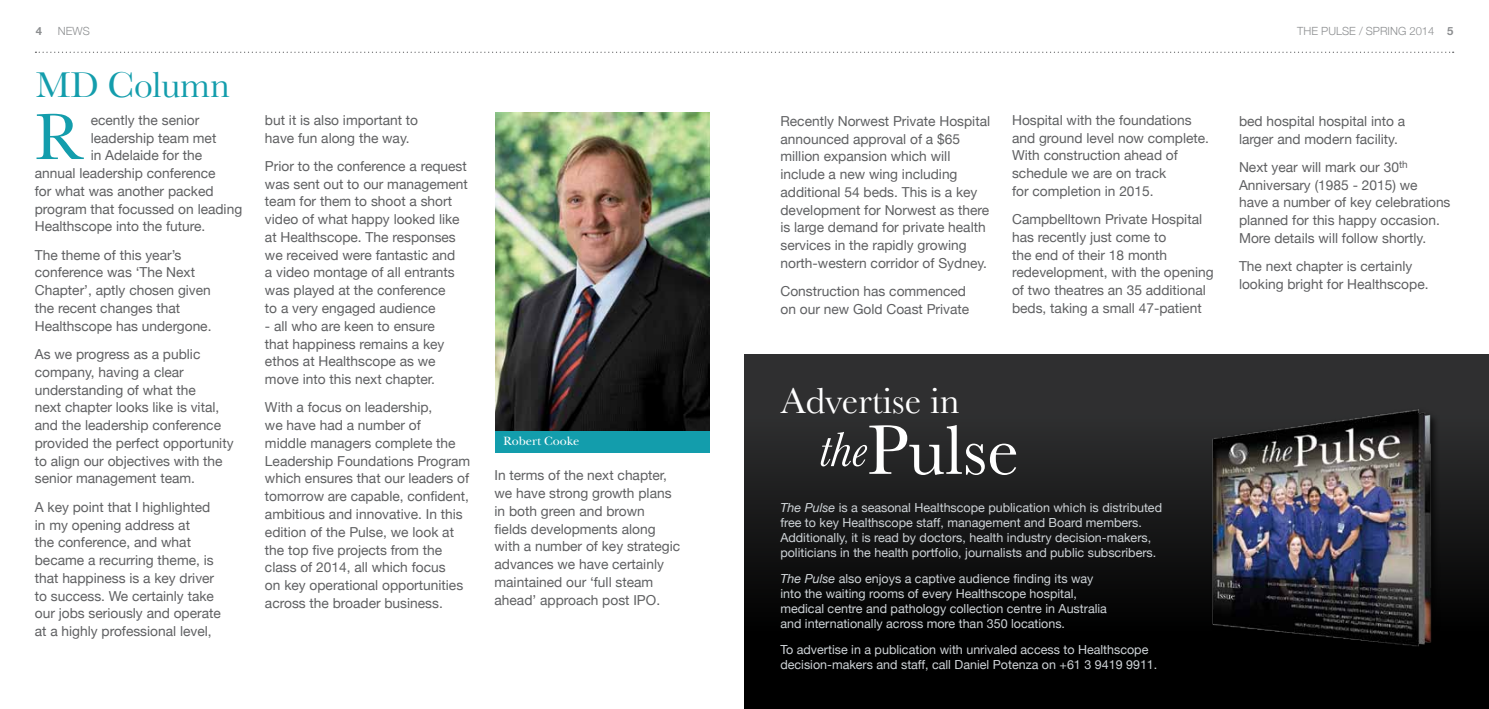
<style>
.page{position:relative;width:1489px;height:709px;background:#fff}
.page>*{position:absolute;margin:0;border:0;box-sizing:border-box;transform-origin:0 0}
.t1{font:72.5px "Baskerville";color:#fff}
.t2{font:67.38px "Baskerville";color:#139dac}
.t3{font:37.5px "Baskerville";color:#fff}
.t4{font:37.5px "Baskerville";letter-spacing:-.01em;color:#139dac}
.t5{font:13.75px/17.8px "Helvetica Neue";color:#5f6062}
.t6{font:12.5px/15px "Helvetica Neue";color:#cfd4d8}
.t7{font:12.5px "New Baskerville Std";color:#fff}
.t8{font:300 11.25px "Helvetica Neue";color:#8c8e90}
.t9{font:700 11.25px "Helvetica Neue";color:#8c8e90}
.s1{font-weight:700}
.s2{font-style:italic;font-size:50.38px}
.s3{font-style:italic}
</style>
<div class="page">
<img style="left:495px;top:113px;width:214px;height:318px">
<div style="left:495px;top:431px;width:214px;height:22px;background:#139dac"></div>
<div style="left:744px;top:354px;width:744px;height:355px;background:linear-gradient(to bottom,#353537,#000)"></div>
<img style="left:1120px;top:387px;width:340px;height:280px">
<svg style="left:35px;top:52px;width:1418px;height:1px"></svg>
<p class="t9" style="left:36px;top:24px;width:8px">4</p>
<p class="t8" style="left:58px;top:24px;width:33px">NEWS</p>
<h3 class="t4" style="left:36px;top:63px;width:195px">MD Column</h3>
<h2 class="t2" style="left:35px;top:97px;width:51px">R</h2>
<p class="t5" style="left:91px;top:111px;width:110px">ecently the senior</p>
<p class="t5" style="left:91px;top:129px;width:127px">leadership team met</p>
<p class="t5" style="left:91px;top:146px;width:113px">in Adelaide for the</p>
<p class="t5" style="left:35px;top:164px;width:182px">annual leadership conference</p>
<p class="t5" style="left:35px;top:182px;width:180px">for what was another packed</p>
<p class="t5" style="left:35px;top:200px;width:209px">program that focussed on leading</p>
<p class="t5" style="left:35px;top:217px;width:172px">Healthscope into the future.</p>
<p class="t5" style="left:35px;top:246px;width:178px">The theme of this year’s conference was ‘The Next<br>Chapter’, aptly chosen given the recent changes that<br>Healthscope has undergone.</p>
<p class="t5" style="left:35px;top:345px;width:200px">As we progress as a public company, having a clear understanding of what the<br>next chapter looks like is vital, and the leadership conference provided the perfect opportunity to align our objectives with the senior management team.</p>
<p class="t5" style="left:35px;top:498px;width:187px">A key point that I highlighted in my opening address at<br>the conference, and what became a recurring theme, is that happiness is a key driver to success. We certainly take our jobs seriously and operate at a highly professional level,</p>
<p class="t5" style="left:265px;top:111px;width:155px">but it is also important to have fun along the way.</p>
<p class="t5" style="left:265px;top:157px;width:204px">Prior to the conference a request was sent out to our management team for them to shoot a short video of what happy looked like at Healthscope. The responses we received were fantastic and<br>a video montage of all entrants was played at the conference<br>to a very engaged audience</p>
<p class="t5" style="left:265px;top:317px;width:181px">- all who are keen to ensure that happiness remains a key ethos at Healthscope as we move into this next chapter.</p>
<p class="t5" style="left:265px;top:398px;width:207px">With a focus on leadership,<br>we have had a number of<br>middle managers complete the<br>Leadership Foundations Program which ensures that our leaders of tomorrow are capable, confident, ambitious and innovative. In this edition of the Pulse, we look at the top five projects from the class of 2014, all which focus<br>on key operational opportunities across the broader business.</p>
<p class="t7" style="left:503px;top:434px;width:77px">Robert Cooke</p>
<p class="t5" style="left:494px;top:466px;width:187px">In terms of the next chapter, we have strong growth plans in both green and brown fields developments along with a number of key strategic advances we have certainly maintained our ‘full steam ahead’ approach post IPO.</p>
<p class="t8" style="left:1297px;top:24px;width:157px">THE PULSE / SPRING 2014 <span class="s1">5</span></p>
<p class="t5" style="left:780px;top:112px;width:211px">Recently Norwest Private Hospital announced approval of a $65 million expansion which will include a new wing including additional 54 beds. This is a key development for Norwest as there is large demand for private health services in the rapidly growing north-western corridor of Sydney.</p>
<p class="t5" style="left:780px;top:282px;width:190px">Construction has commenced on our new Gold Coast Private</p>
<p class="t5" style="left:1012px;top:111px;width:198px">Hospital with the foundations and ground level now complete.<br>With construction ahead of schedule we are on track<br>for completion in 2015.</p>
<p class="t5" style="left:1012px;top:210px;width:203px">Campbelltown Private Hospital has recently just come to<br>the end of their 18 month redevelopment, with the opening of two theatres an 35 additional beds, taking a small 47-patient</p>
<p class="t5" style="left:1238px;top:112px;width:168px">bed hospital hospital into a larger and modern facility.</p>
<p class="t5" style="left:1238px;top:158px;width:213px">Next year will mark our 30<sup>th<br></sup>Anniversary (1985 - 2015) we<br>have a number of key celebrations planned for this happy occasion.<br>More details will follow shortly.</p>
<p class="t5" style="left:1238px;top:257px;width:191px">The next chapter is certainly looking bright for Healthscope.</p>
<h3 class="t3" style="left:780px;top:379px;width:181px">Advertise in</h3>
<h1 class="t1" style="left:818px;top:407px;width:202px"><span class="s2">the</span>Pulse</h1>
<p class="t6" style="left:780px;top:500px;width:383px"><span class="s3">The Pulse</span> is a seasonal Healthscope publication which is distributed free to key Healthscope staff, management and Board members.<br>Additionally, it is read by doctors, health industry decision-makers, politicians in the health portfolio, journalists and public subscribers.</p>
<p class="t6" style="left:780px;top:571px;width:328px"><span class="s3">The Pulse</span> also enjoys a captive audience finding its way into the waiting rooms of every Healthscope hospital, medical centre and pathology collection centre in Australia and internationally across more than 350 locations.</p>
<p class="t6" style="left:780px;top:641px;width:378px">To advertise in a publication with unrivaled access to Healthscope decision-makers and staff, call Daniel Potenza on +61 3 9419 9911.</p>
</div>
